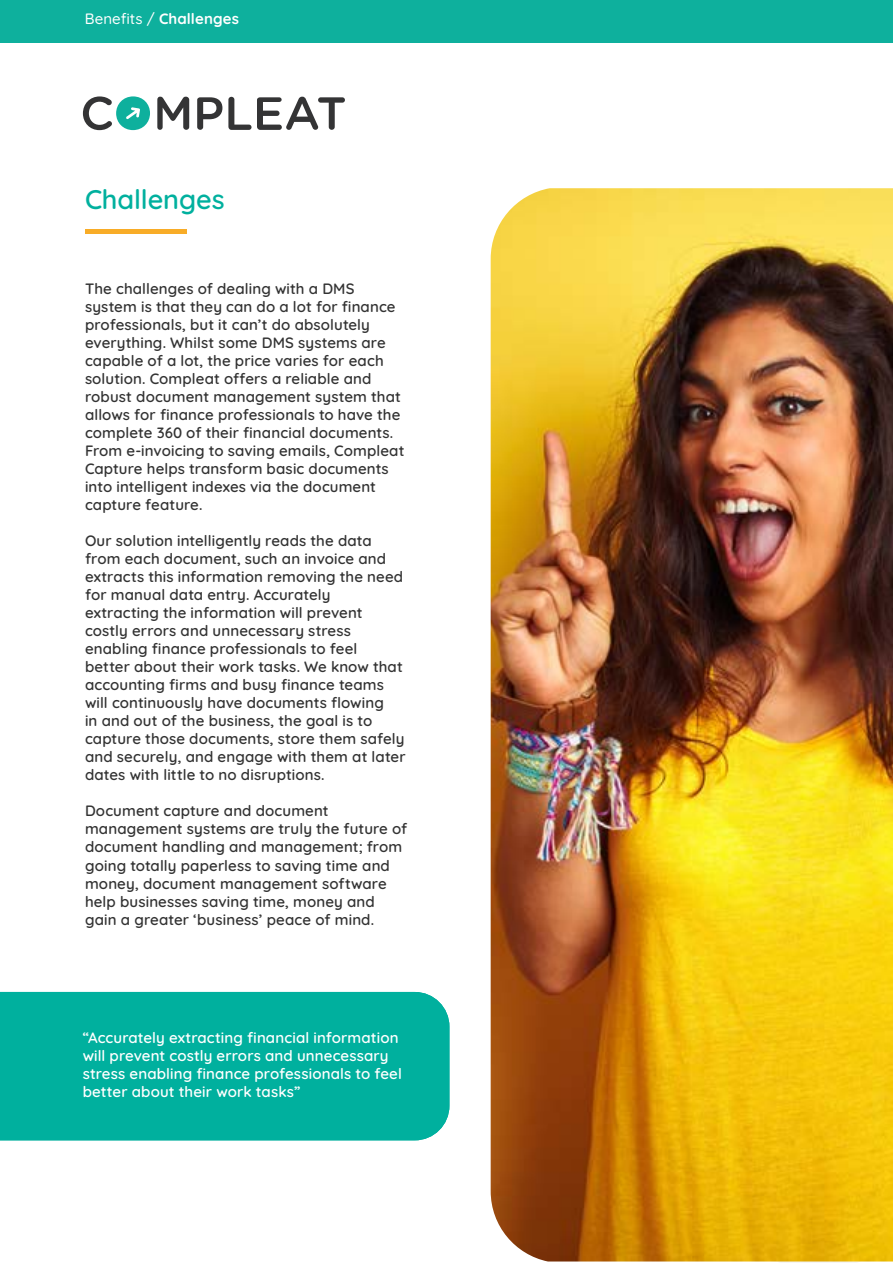
<style>
.page{position:relative;width:893px;height:1263px;background:#fff}
.page>*{position:absolute;margin:0;border:0;box-sizing:border-box;transform-origin:0 0}
.t1{font:300 27px "Quicksand";letter-spacing:-.005em;color:#00b09e}
.t2{font:300 15px/18px "Quicksand";letter-spacing:.01em;color:#333}
.t3{font:300 15px/18px "Quicksand";letter-spacing:.01em;color:#fff}
</style>
<div class="page">
<div style="left:0;top:0;width:893px;height:43px;background:#0eb09d"></div>
<svg style="left:83px;top:96px;width:67px;height:34px"></svg>
<svg style="left:157px;top:97px;width:32px;height:33px"></svg>
<svg style="left:197px;top:97px;width:25px;height:33px"></svg>
<svg style="left:228px;top:97px;width:117px;height:33px"></svg>
<hr style="left:85px;top:229px;width:102px;height:4px;background:#f8ac27">
<div style="left:0;top:992px;width:449px;height:148px;background:#00b09e"></div>
<img style="left:491px;top:188px;width:402px;height:1073px">
<p class="t3" style="left:85px;top:8px;width:156px">Benefits / Challenges</p>
<h1 class="t1" style="left:85px;top:178px;width:141px">Challenges</h1>
<p class="t2" style="left:85px;top:279px;width:321px">The challenges of dealing with a DMS system is that they can do a lot for finance professionals, but it can’t do absolutely everything. Whilst some DMS systems are capable of a lot, the price varies for each solution. Compleat offers a reliable and robust document management system that allows for finance professionals to have the complete 360 of their financial documents.<br>From e-invoicing to saving emails, Compleat Capture helps transform basic documents into intelligent indexes via the document capture feature.</p>
<p class="t2" style="left:85px;top:531px;width:322px">Our solution intelligently reads the data from each document, such an invoice and extracts this information removing the need for manual data entry. Accurately extracting the information will prevent costly errors and unnecessary stress enabling finance professionals to feel better about their work tasks. We know that accounting firms and busy finance teams will continuously have documents flowing<br>in and out of the business, the goal is to capture those documents, store them safely and securely, and engage with them at later dates with little to no disruptions.</p>
<p class="t2" style="left:85px;top:801px;width:324px">Document capture and document management systems are truly the future of document handling and management; from going totally paperless to saving time and money, document management software help businesses saving time, money and gain a greater ‘business’ peace of mind.</p>
<p class="t3" style="left:83px;top:1027px;width:321px">“Accurately extracting financial information will prevent costly errors and unnecessary stress enabling finance professionals to feel better about their work tasks”</p>
</div>
